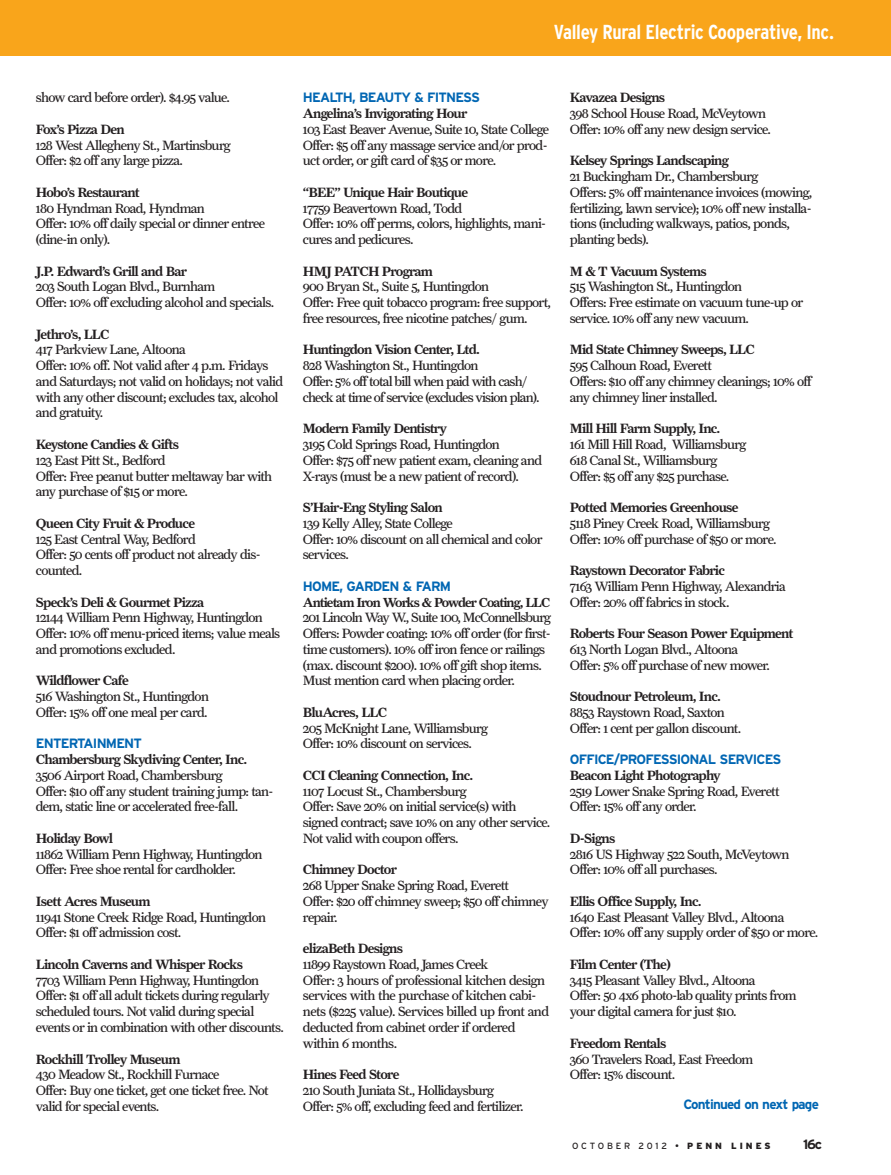
<style>
.page{position:relative;width:891px;height:1175px;background:#fff}
.page>*{position:absolute;margin:0;border:0;box-sizing:border-box;transform-origin:0 0}
.t1{font:700 condensed 20.25px "Interstate";letter-spacing:-.015em;color:#fff}
.t2{font:13.5px/15.8px "Farnham Text";letter-spacing:-.05em;color:#231f20}
.t3{font:13.5px "Farnham Text Semi";letter-spacing:-.055em;color:#231f20}
.t4{font:700 13.5px "Interstate";letter-spacing:-.06em;color:#0166b3}
.t5{font:700 13.5px "Interstate";color:#231f20}
.t6{font:13.2px "Farnham Text Semi";letter-spacing:-.07em;color:#231f20}
.t7{font:9px "Interstate";letter-spacing:.31em;color:#231f20}
.s1{font-weight:900}
</style>
<div class="page">
<div style="left:0;top:0;width:891px;height:56px;background:#f9a51b"></div>
<p class="t2" style="left:36px;top:90px;width:196px">show card before order). $4.95 value.</p>
<p class="t3" style="left:36px;top:121px;width:90px">Fox’s Pizza Den</p>
<p class="t2" style="left:36px;top:137px;width:196px">128 West Allegheny St., Martinsburg<br>Offer: $2 off any large pizza.</p>
<p class="t3" style="left:36px;top:184px;width:105px">Hobo’s Restaurant</p>
<p class="t2" style="left:36px;top:200px;width:231px">180 Hyndman Road, Hyndman<br>Offer: 10% off daily special or dinner entree (dine-in only).</p>
<p class="t3" style="left:36px;top:263px;width:153px">J.P. Edward’s Grill and Bar</p>
<p class="t2" style="left:36px;top:279px;width:240px">203 South Logan Blvd., Burnham<br>Offer: 10% off excluding alcohol and specials.</p>
<p class="t3" style="left:36px;top:326px;width:75px">Jethro’s, LLC</p>
<p class="t2" style="left:36px;top:342px;width:249px">417 Parkview Lane, Altoona<br>Offer: 10% off. Not valid after 4 p.m. Fridays and Saturdays; not valid on holidays; not valid with any other discount; excludes tax, alcohol and gratuity.</p>
<p class="t3" style="left:36px;top:436px;width:145px">Keystone Candies &amp; Gifts</p>
<p class="t2" style="left:36px;top:452px;width:238px">123 East Pitt St., Bedford<br>Offer: Free peanut butter meltaway bar with any purchase of $15 or more.</p>
<p class="t3" style="left:36px;top:515px;width:161px">Queen City Fruit &amp; Produce</p>
<p class="t2" style="left:36px;top:531px;width:226px">125 East Central Way, Bedford<br>Offer: 50 cents off product not already dis&shy;counted.</p>
<p class="t3" style="left:36px;top:594px;width:170px">Speck’s Deli &amp; Gourmet Pizza</p>
<p class="t2" style="left:36px;top:610px;width:246px">12144 William Penn Highway, Huntingdon<br>Offer: 10% off menu-priced items; value meals and promotions excluded.</p>
<p class="t3" style="left:36px;top:672px;width:94px">Wildflower Cafe</p>
<p class="t2" style="left:36px;top:688px;width:175px">516 Washington St., Huntingdon<br>Offer: 15% off one meal per card.</p>
<p class="t4" style="left:36px;top:735px;width:108px">ENTERTAINMENT</p>
<p class="t3" style="left:36px;top:751px;width:213px">Chambersburg Skydiving Center, Inc.</p>
<p class="t2" style="left:36px;top:767px;width:239px">3506 Airport Road, Chambersburg<br>Offer: $10 off any student training jump: tan&shy;dem, static line or accelerated free-fall.</p>
<p class="t3" style="left:36px;top:830px;width:79px">Holiday Bowl</p>
<p class="t2" style="left:36px;top:846px;width:228px">11862 William Penn Highway, Huntingdon<br>Offer: Free shoe rental for cardholder.</p>
<p class="t3" style="left:36px;top:893px;width:116px">Isett Acres Museum</p>
<p class="t2" style="left:36px;top:909px;width:232px">11941 Stone Creek Ridge Road, Huntingdon<br>Offer: $1 off admission cost.</p>
<p class="t3" style="left:36px;top:956px;width:209px">Lincoln Caverns and Whisper Rocks</p>
<p class="t2" style="left:36px;top:972px;width:249px">7703 William Penn Highway, Huntingdon Offer: $1 off all adult tickets during regularly scheduled tours. Not valid during special events or in combination with other discounts.</p>
<p class="t3" style="left:36px;top:1050px;width:146px">Rockhill Trolley Museum</p>
<p class="t2" style="left:36px;top:1066px;width:234px">430 Meadow St., Rockhill Furnace<br>Offer: Buy one ticket, get one ticket free. Not valid for special events.</p>
<h1 class="t1" style="left:554px;top:20px;width:282px">Valley Rural Electric Cooperative, Inc.</h1>
<p class="t4" style="left:303px;top:90px;width:178px">HEALTH, BEAUTY &amp; FITNESS</p>
<p class="t3" style="left:303px;top:105px;width:166px">Angelina’s Invigorating Hour</p>
<p class="t2" style="left:303px;top:121px;width:248px">103 East Beaver Avenue, Suite 10, State College<br>Offer: $5 off any massage service and/or prod&shy;uct order, or gift card of $35 or more.</p>
<p class="t3" style="left:303px;top:184px;width:167px">“BEE” Unique Hair Boutique</p>
<p class="t2" style="left:303px;top:200px;width:245px">17759 Beavertown Road, Todd<br>Offer: 10% off perms, colors, highlights, mani&shy;cures and pedicures.</p>
<p class="t3" style="left:303px;top:263px;width:132px">HMJ PATCH Program</p>
<p class="t2" style="left:303px;top:279px;width:250px">900 Bryan St., Suite 5, Huntingdon<br>Offer: Free quit tobacco program: free support, free resources, free nicotine patches/ gum.</p>
<p class="t3" style="left:303px;top:342px;width:179px">Huntingdon Vision Center, Ltd.</p>
<p class="t2" style="left:303px;top:358px;width:238px">828 Washington St., Huntingdon<br>Offer: 5% off total bill when paid with cash/ check at time of service (excludes vision plan).</p>
<p class="t3" style="left:303px;top:420px;width:146px">Modern Family Dentistry</p>
<p class="t2" style="left:303px;top:436px;width:241px">3195 Cold Springs Road, Huntingdon<br>Offer: $75 off new patient exam, cleaning and<br>X-rays (must be a new patient of record).</p>
<p class="t3" style="left:303px;top:499px;width:141px">S’Hair-Eng Styling Salon</p>
<p class="t2" style="left:303px;top:515px;width:241px">139 Kelly Alley, State College<br>Offer: 10% discount on all chemical and color services.</p>
<p class="t4" style="left:303px;top:578px;width:150px">HOME, GARDEN &amp; FARM</p>
<p class="t6" style="left:303px;top:594px;width:249px">Antietam Iron Works &amp; Powder Coating, LLC</p>
<p class="t2" style="left:303px;top:610px;width:250px">201 Lincoln Way W., Suite 100, McConnellsburg Offers: Powder coating: 10% off order (for first&shy;time customers). 10% off iron fence or railings (max. discount $200). 10% off gift shop items.<br>Must mention card when placing order.</p>
<p class="t3" style="left:303px;top:704px;width:86px">BluAcres, LLC</p>
<p class="t2" style="left:303px;top:720px;width:187px">205 McKnight Lane, Williamsburg<br>Offer: 10% discount on services.</p>
<p class="t3" style="left:303px;top:767px;width:172px">CCI Cleaning Connection, Inc.</p>
<p class="t2" style="left:303px;top:783px;width:249px">1107 Locust St., Chambersburg<br>Offer: Save 20% on initial service(s) with signed contract; save 10% on any other service.<br>Not valid with coupon offers.</p>
<p class="t3" style="left:303px;top:861px;width:96px">Chimney Doctor</p>
<p class="t2" style="left:303px;top:877px;width:247px">268 Upper Snake Spring Road, Everett<br>Offer: $20 off chimney sweep; $50 off chimney repair.</p>
<p class="t3" style="left:303px;top:940px;width:102px">elizaBeth Designs</p>
<p class="t2" style="left:303px;top:956px;width:248px">11899 Raystown Road, James Creek<br>Offer: 3 hours of professional kitchen design services with the purchase of kitchen cabi&shy;nets ($225 value). Services billed up front and deducted from cabinet order if ordered within 6 months.</p>
<p class="t3" style="left:303px;top:1066px;width:98px">Hines Feed Store</p>
<p class="t2" style="left:303px;top:1082px;width:222px">210 South Juniata St., Hollidaysburg<br>Offer: 5% off, excluding feed and fertilizer.</p>
<p class="t3" style="left:570px;top:90px;width:97px">Kavazea Designs</p>
<p class="t2" style="left:570px;top:106px;width:203px">398 School House Road, McVeytown<br>Offer: 10% off any new design service.</p>
<p class="t3" style="left:570px;top:153px;width:161px">Kelsey Springs Landscaping</p>
<p class="t2" style="left:570px;top:169px;width:244px">21 Buckingham Dr., Chambersburg<br>Offers: 5% off maintenance invoices (mowing, fertilizing, lawn service); 10% off new installa&shy;tions (including walkways, patios, ponds, planting beds).</p>
<p class="t3" style="left:570px;top:263px;width:138px">M &amp; T Vacuum Systems</p>
<p class="t2" style="left:570px;top:279px;width:235px">515 Washington St., Huntingdon<br>Offers: Free estimate on vacuum tune-up or service. 10% off any new vacuum.</p>
<p class="t3" style="left:570px;top:342px;width:186px">Mid State Chimney Sweeps, LLC</p>
<p class="t2" style="left:570px;top:358px;width:243px">595 Calhoun Road, Everett<br>Offers: $10 off any chimney cleanings; 10% off any chimney liner installed.</p>
<p class="t3" style="left:570px;top:421px;width:152px">Mill Hill Farm Supply, Inc.</p>
<p class="t2" style="left:570px;top:436px;width:178px">161 Mill Hill Road, Williamsburg<br>618 Canal St., Williamsburg<br>Offer: $5 off any $25 purchase.</p>
<p class="t3" style="left:570px;top:499px;width:170px">Potted Memories Greenhouse</p>
<p class="t2" style="left:570px;top:515px;width:208px">5118 Piney Creek Road, Williamsburg<br>Offer: 10% off purchase of $50 or more.</p>
<p class="t3" style="left:570px;top:562px;width:157px">Raystown Decorator Fabric</p>
<p class="t2" style="left:570px;top:578px;width:217px">7163 William Penn Highway, Alexandria<br>Offer: 20% off fabrics in stock.</p>
<p class="t3" style="left:570px;top:625px;width:225px">Roberts Four Season Power Equipment</p>
<p class="t2" style="left:570px;top:641px;width:202px">613 North Logan Blvd., Altoona<br>Offer: 5% off purchase of new mower.</p>
<p class="t3" style="left:570px;top:688px;width:152px">Stoudnour Petroleum, Inc.</p>
<p class="t2" style="left:570px;top:704px;width:173px">8853 Raystown Road, Saxton<br>Offer: 1 cent per gallon discount.</p>
<p class="t4" style="left:570px;top:751px;width:213px">OFFICE/PROFESSIONAL SERVICES</p>
<p class="t3" style="left:570px;top:767px;width:152px">Beacon Light Photography</p>
<p class="t2" style="left:570px;top:783px;width:211px">2519 Lower Snake Spring Road, Everett<br>Offer: 15% off any order.</p>
<p class="t3" style="left:570px;top:830px;width:47px">D-Signs</p>
<p class="t2" style="left:570px;top:846px;width:221px">2816 US Highway 522 South, McVeytown<br>Offer: 10% off all purchases.</p>
<p class="t3" style="left:570px;top:893px;width:133px">Ellis Office Supply, Inc.</p>
<p class="t2" style="left:570px;top:909px;width:250px">1640 East Pleasant Valley Blvd., Altoona<br>Offer: 10% off any supply order of $50 or more.</p>
<p class="t3" style="left:570px;top:956px;width:102px">Film Center (The)</p>
<p class="t2" style="left:570px;top:972px;width:228px">3415 Pleasant Valley Blvd., Altoona<br>Offer: 50 4x6 photo-lab quality prints from your digital camera for just $10.</p>
<p class="t3" style="left:570px;top:1035px;width:98px">Freedom Rentals</p>
<p class="t2" style="left:570px;top:1051px;width:185px">360 Travelers Road, East Freedom<br>Offer: 15% discount.</p>
<p class="t4" style="left:683px;top:1096px;width:137px">Continued on next page</p>
<p class="t7" style="left:572px;top:1140px;width:200px">OCTOBER 2012 • <span class="s1">PENN LINES</span></p>
<p class="t5" style="left:803px;top:1136px;width:20px">16c</p>
</div>
